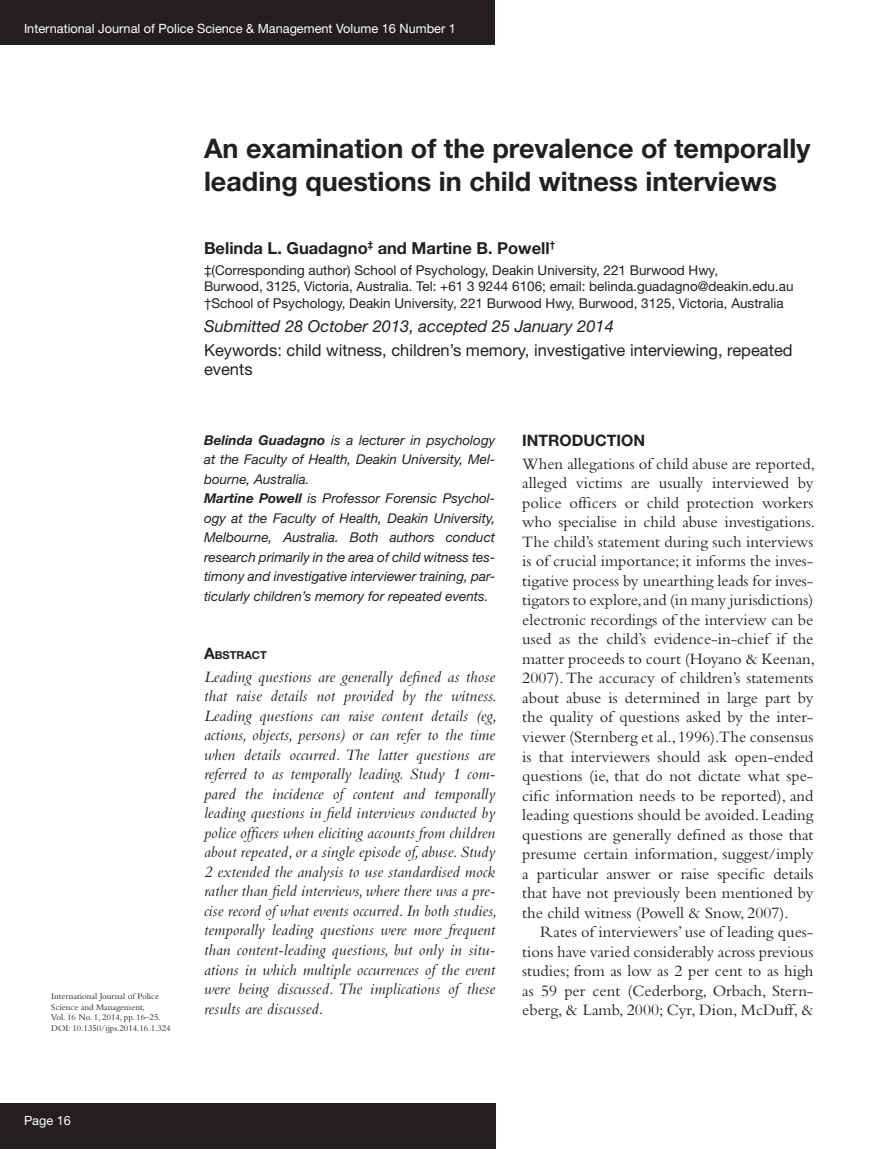
<style>
.page{position:relative;width:893px;height:1149px;background:#fff}
.page>*{position:absolute;margin:0;border:0;box-sizing:border-box;transform-origin:0 0}
.t1{font:700 27px/33px "Helvetica Neue";color:#231f20}
.t2{font:16.5px/19.5px "Bembo";color:#231f20;text-align:justify}
.t3{font:italic 16.5px/19.5px "Bembo";letter-spacing:.005em;color:#231f20;text-align:justify}
.t4{font:16.5px/19.5px "Helvetica Neue";color:#231f20}
.t5{font:italic 16.5px "Helvetica Neue";color:#231f20}
.t6{font:700 16.5px "Helvetica Neue";color:#231f20}
.t7{font:700 15.75px "Helvetica Neue";color:#231f20}
.t8{font:italic 13.5px/19.5px "Helvetica Neue";color:#231f20}
.t9{font:13.5px/16.5px "Helvetica Neue";color:#231f20}
.t10{font:12.75px "Helvetica Neue";color:#fff}
.t11{font:700 10.95px "Helvetica Neue";color:#231f20}
.t12{font:9px/10.5px "Bembo";color:#231f20}
.s1{font-weight:700}
.s2{font-size:15.75px}
</style>
<div class="page">
<div style="left:0;top:0;width:495px;height:44px;background:#231f20"></div>
<div style="left:0;top:1102px;width:495px;height:46px;background:#231f20"></div>
<p class="t10" style="left:24px;top:21px;width:433px">International Journal of Police Science &amp; Management Volume 16 Number 1</p>
<h1 class="t1" style="left:204px;top:131px;width:608px">An examination of the prevalence of temporally leading questions in child witness interviews</h1>
<p class="t12" style="left:51px;top:990px;width:121px">International Journal of Police<br>Science and Management,<br>Vol. 16 No. 1, 2014, pp. 16–25.<br>DOI: 10.1350/ijps.2014.16.1.324</p>
<p class="t6" style="left:204px;top:238px;width:353px">Belinda L. Guadagno<sup>‡</sup> and Martine B. Powell<sup>†</sup></p>
<p class="t9" style="left:204px;top:261px;width:591px">‡(Corresponding author) School of Psychology, Deakin University, 221 Burwood Hwy,<br>Burwood, 3125, Victoria, Australia. Tel: +61 3 9244 6106; email: belinda.guadagno@deakin.edu.au †School of Psychology, Deakin University, 221 Burwood Hwy, Burwood, 3125, Victoria, Australia</p>
<p class="t5" style="left:204px;top:316px;width:411px">Submitted 28 October 2013, accepted 25 January 2014</p>
<p class="t4" style="left:204px;top:340px;width:590px">Keywords: child witness, children’s memory, investigative interviewing, repeated events</p>
<p class="t8" style="left:204px;top:429px;width:293px"><span class="s1">Belinda Guadagno</span> is a lecturer in psychology at the Faculty of Health, Deakin University, Mel&shy;bourne, Australia.<br><span class="s1">Martine Powell</span> is Professor Forensic Psychol&shy;ogy at the Faculty of Health, Deakin University, Melbourne, Australia. Both authors conduct research primarily in the area of child witness tes&shy;timony and investigative interviewer training, par&shy;ticularly children’s memory for repeated events.</p>
<p class="t11" style="left:204px;top:648px;width:64px"><span class="s2">A</span>BSTRACT</p>
<p class="t3" style="left:204px;top:666px;width:294px">Leading questions are generally defined as those that raise details not provided by the witness.<br>Leading questions can raise content details (eg, actions, objects, persons) or can refer to the time when details occurred. The latter questions are referred to as temporally leading. Study 1 com&shy;pared the incidence of content and temporally leading questions in field interviews conducted by police officers when eliciting accounts from children about repeated, or a single episode of, abuse. Study 2 extended the analysis to use standardised mock rather than field interviews, where there was a pre&shy;cise record of what events occurred. In both studies, temporally leading questions were more frequent than content-leading questions, but only in situ&shy;ations in which multiple occurrences of the event were being discussed. The implications of these results are discussed.</p>
<p class="t7" style="left:522px;top:430px;width:124px">INTRODUCTION</p>
<p class="t2" style="left:522px;top:453px;width:294px">When allegations of child abuse are reported, alleged victims are usually interviewed by police officers or child protection workers who specialise in child abuse investigations.<br>The child’s statement during such interviews is of crucial importance; it informs the inves&shy;tigative process by unearthing leads for inves&shy;tigators to explore, and (in many jurisdictions) electronic recordings of the interview can be used as the child’s evidence-in-chief if the matter proceeds to court (Hoyano &amp; Keenan, 2007). The accuracy of children’s statements about abuse is determined in large part by the quality of questions asked by the inter&shy;viewer (Sternberg et al., 1996).The consensus is that interviewers should ask open-ended questions (ie, that do not dictate what spe&shy;cific information needs to be reported), and leading questions should be avoided. Leading questions are generally defined as those that presume certain information, suggest/imply a particular answer or raise specific details that have not previously been mentioned by the child witness (Powell &amp; Snow, 2007).</p>
<p class="t2" style="left:522px;top:921px;width:293px;text-indent:18px">Rates of interviewers’ use of leading ques&shy;tions have varied considerably across previous studies; from as low as 2 per cent to as high as 59 per cent (Cederborg, Orbach, Stern&shy;eberg, &amp; Lamb, 2000; Cyr, Dion, McDuff, &amp;</p>
<p class="t10" style="left:24px;top:1112px;width:48px">Page 16</p>
</div>
